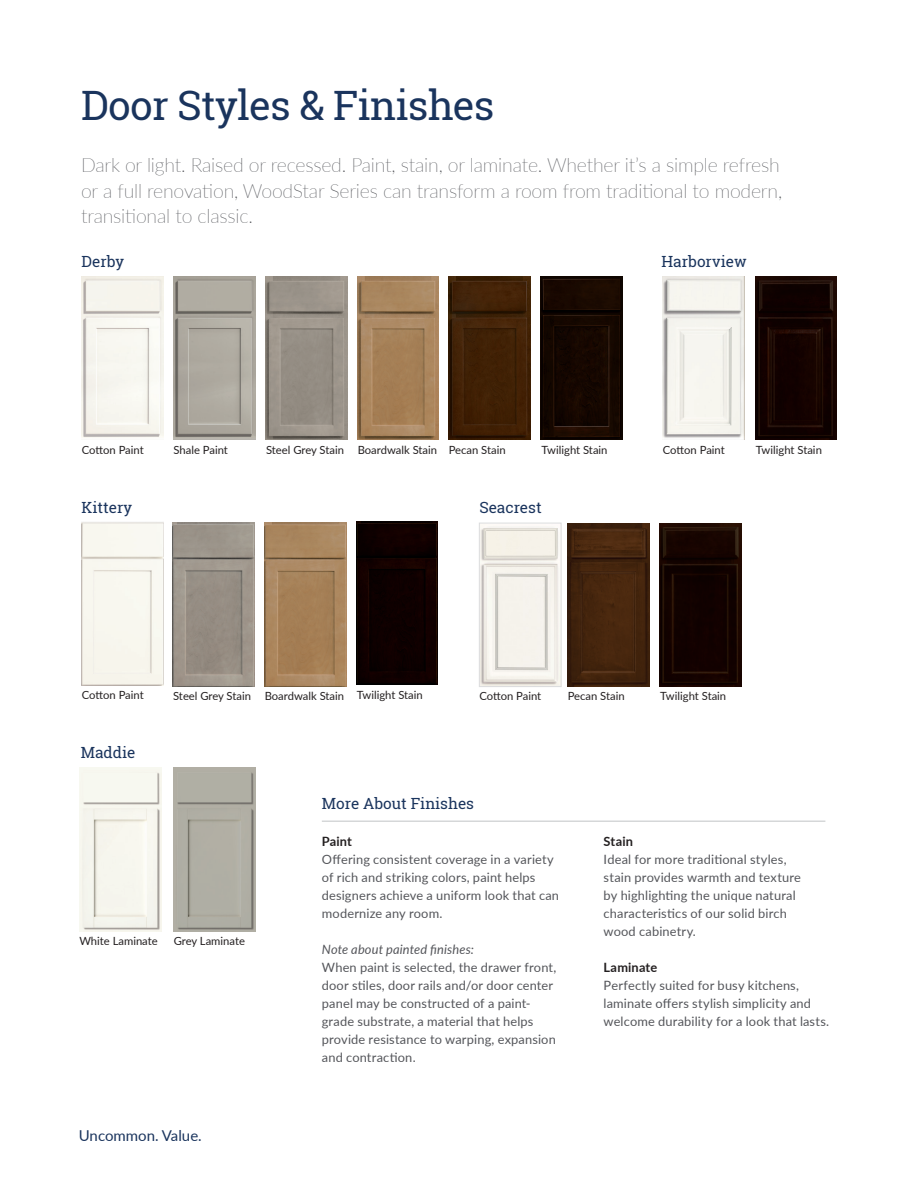
<style>
.page{position:relative;width:918px;height:1188px;background:#fff}
.page>*{position:absolute;margin:0;border:0;box-sizing:border-box;transform-origin:0 0}
.t1{font:40.5px "Roboto Slab";letter-spacing:-.02em;color:#1a345d}
.t2{font:100 19.5px/25.5px "Lato";letter-spacing:-.01em;color:#54555a}
.t3{font:15.45px "Roboto Slab";color:#1a345d}
.t4{font:15px "Lato";color:#1a345d}
.t5{font:12.9px/18px "Lato";letter-spacing:.01em;color:#54555a}
.t6{font:italic 12.9px "Lato";letter-spacing:.01em;color:#54555a}
.t7{font:700 12.9px "Lato";letter-spacing:.01em;color:#231f20}
.t8{font:11.25px "Lato";color:#231f20}
</style>
<div class="page">
<img style="left:81px;top:276px;width:82px;height:162px">
<img style="left:173px;top:276px;width:82px;height:164px">
<img style="left:265px;top:276px;width:82px;height:164px">
<img style="left:541px;top:276px;width:81px;height:164px">
<img style="left:663px;top:276px;width:81px;height:164px">
<img style="left:755px;top:276px;width:82px;height:164px">
<img style="left:82px;top:522px;width:81px;height:163px">
<img style="left:356px;top:521px;width:82px;height:164px">
<img style="left:79px;top:767px;width:82px;height:164px">
<img style="left:174px;top:767px;width:82px;height:164px">
<img style="left:449px;top:276px;width:81px;height:164px">
<img style="left:660px;top:523px;width:81px;height:164px">
<img style="left:568px;top:523px;width:82px;height:164px">
<img style="left:481px;top:525px;width:78px;height:160px">
<div style="left:479px;top:523px;width:82px;height:164px;border:1px solid #dcdddf"></div>
<hr style="left:322px;top:820px;width:503px;height:2px;background:#d5d7d8">
<img style="left:357px;top:276px;width:82px;height:164px">
<img style="left:173px;top:523px;width:82px;height:163px">
<img style="left:265px;top:523px;width:82px;height:163px">
<p class="t1" style="left:81px;top:78px;width:415px">Door Styles &amp; Finishes</p>
<p class="t2" style="left:81px;top:152px;width:703px">Dark or light. Raised or recessed. Paint, stain, or laminate. Whether it’s a simple refresh or a full renovation, WoodStar Series can transform a room from traditional to modern, transitional to classic.</p>
<p class="t3" style="left:81px;top:251px;width:44px">Derby</p>
<p class="t3" style="left:661px;top:251px;width:87px">Harborview</p>
<p class="t8" style="left:82px;top:442px;width:63px">Cotton Paint</p>
<p class="t3" style="left:81px;top:497px;width:52px">Kittery</p>
<p class="t8" style="left:173px;top:442px;width:56px">Shale Paint</p>
<p class="t8" style="left:266px;top:442px;width:79px">Steel Grey Stain</p>
<p class="t8" style="left:542px;top:442px;width:67px">Twilight Stain</p>
<p class="t8" style="left:663px;top:442px;width:63px">Cotton Paint</p>
<p class="t8" style="left:358px;top:442px;width:81px">Boardwalk Stain</p>
<p class="t8" style="left:449px;top:442px;width:58px">Pecan Stain</p>
<p class="t3" style="left:479px;top:497px;width:64px">Seacrest</p>
<p class="t8" style="left:756px;top:442px;width:67px">Twilight Stain</p>
<p class="t8" style="left:82px;top:687px;width:63px">Cotton Paint</p>
<p class="t8" style="left:357px;top:687px;width:67px">Twilight Stain</p>
<p class="t8" style="left:173px;top:688px;width:79px">Steel Grey Stain</p>
<p class="t8" style="left:265px;top:688px;width:81px">Boardwalk Stain</p>
<p class="t3" style="left:81px;top:742px;width:56px">Maddie</p>
<p class="t8" style="left:479px;top:688px;width:63px">Cotton Paint</p>
<p class="t8" style="left:568px;top:688px;width:58px">Pecan Stain</p>
<p class="t8" style="left:660px;top:688px;width:67px">Twilight Stain</p>
<p class="t3" style="left:322px;top:793px;width:154px">More About Finishes</p>
<p class="t8" style="left:79px;top:933px;width:80px">White Laminate</p>
<p class="t8" style="left:174px;top:933px;width:73px">Grey Laminate</p>
<p class="t4" style="left:79px;top:1124px;width:124px">Uncommon. Value.</p>
<p class="t7" style="left:322px;top:832px;width:32px">Paint</p>
<p class="t5" style="left:322px;top:850px;width:239px">Offering consistent coverage in a variety of rich and striking colors, paint helps designers achieve a uniform look that can modernize any room.</p>
<p class="t6" style="left:322px;top:940px;width:154px">Note about painted finishes:</p>
<p class="t5" style="left:322px;top:958px;width:236px">When paint is selected, the drawer front, door stiles, door rails and/or door center panel may be constructed of a paint&shy;grade substrate, a material that helps provide resistance to warping, expansion and contraction.</p>
<p class="t7" style="left:604px;top:832px;width:31px">Stain</p>
<p class="t5" style="left:604px;top:850px;width:199px">Ideal for more traditional styles, stain provides warmth and texture by highlighting the unique natural characteristics of our solid birch wood cabinetry.</p>
<p class="t7" style="left:604px;top:958px;width:55px">Laminate</p>
<p class="t5" style="left:604px;top:976px;width:227px">Perfectly suited for busy kitchens, laminate offers stylish simplicity and welcome durability for a look that lasts.</p>
</div>
